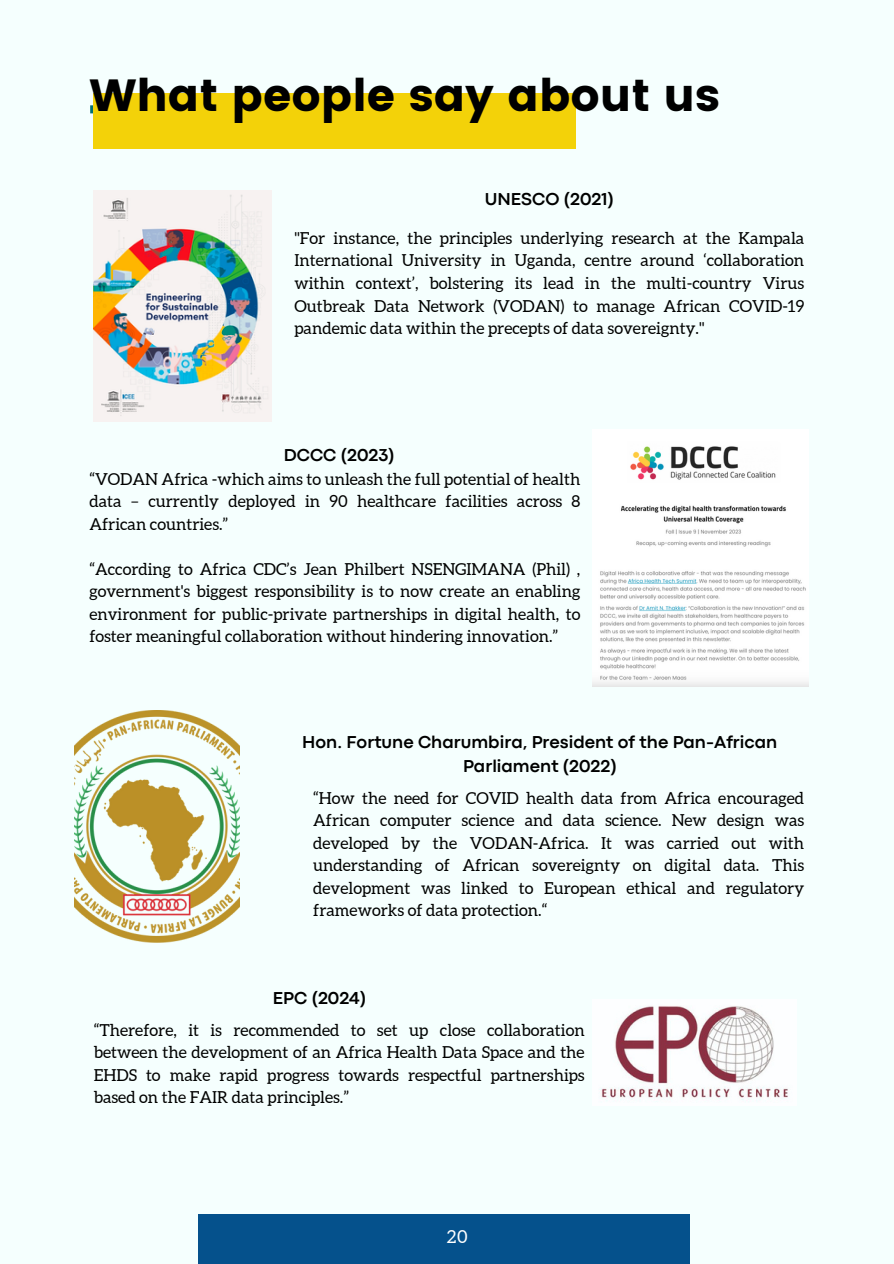
<style>
.page{position:relative;width:894px;height:1264px;background:#fff}
.page>*{position:absolute;margin:0;border:0;box-sizing:border-box;transform-origin:0 0}
.t1{font:45px "Poppins";color:#000}
.t2{font:700 18px/24.8px "Codec Pro";color:#000;text-align:center}
.t3{font:18px "Aleo";color:#fff}
.t4{font:16.5px/22.5px "Aleo";color:#000;text-align:justify}
</style>
<div class="page">
<div style="left:0;top:0;width:893px;height:1263px;background:#f5fffe"></div>
<img style="left:94px;top:190px;width:177px;height:231px">
<img style="left:592px;top:446px;width:216px;height:240px">
<div style="left:94px;top:94px;width:481px;height:55px;background:#f3d209"></div>
<div style="left:199px;top:1214px;width:490px;height:49px;background:#05518c"></div>
<img style="left:601px;top:1006px;width:187px;height:94px">
<img style="left:74px;top:711px;width:165px;height:231px">
<h3 class="t1" style="left:89px;top:69px;width:632px">What people say about us</h3>
<p class="t2" style="left:485px;top:188px;width:130px">UNESCO (2021)</p>
<p class="t4" style="left:294px;top:227px;width:511px">"For instance, the principles underlying research at the Kampala International University in Uganda, centre around ‘collaboration within context’, bolstering its lead in the multi-country Virus Outbreak Data Network (VODAN) to manage African COVID-19 pandemic data within the precepts of data sovereignty."</p>
<p class="t2" style="left:284px;top:444px;width:112px">DCCC (2023)</p>
<h3 class="t4" style="left:89px;top:467px;width:492px">“VODAN Africa -which aims to unleash the full potential of health data – currently deployed in 90 healthcare facilities across 8<br>African countries.”</h3>
<p class="t4" style="left:89px;top:557px;width:492px">“According to Africa CDC’s Jean Philbert NSENGIMANA (Phil) , government's biggest responsibility is to now create an enabling environment for public-private partnerships in digital health, to foster meaningful collaboration without hindering innovation.”</p>
<p class="t2" style="left:302px;top:730px;width:476px">Hon. Fortune Charumbira, President of the Pan-African<br>Parliament (2022)</p>
<h4 class="t4" style="left:313px;top:786px;width:492px">“How the need for COVID health data from Africa encouraged African computer science and data science. New design was developed by the VODAN-Africa. It was carried out with understanding of African sovereignty on digital data. This development was linked to European ethical and regulatory frameworks of data protection.“</h4>
<p class="t2" style="left:273px;top:987px;width:95px">EPC (2024)</p>
<p class="t4" style="left:94px;top:1018px;width:492px">“Therefore, it is recommended to set up close collaboration between the development of an Africa Health Data Space and the EHDS to make rapid progress towards respectful partnerships based on the FAIR data principles.”</p>
<p class="t3" style="left:446px;top:1226px;width:23px">20</p>
</div>
